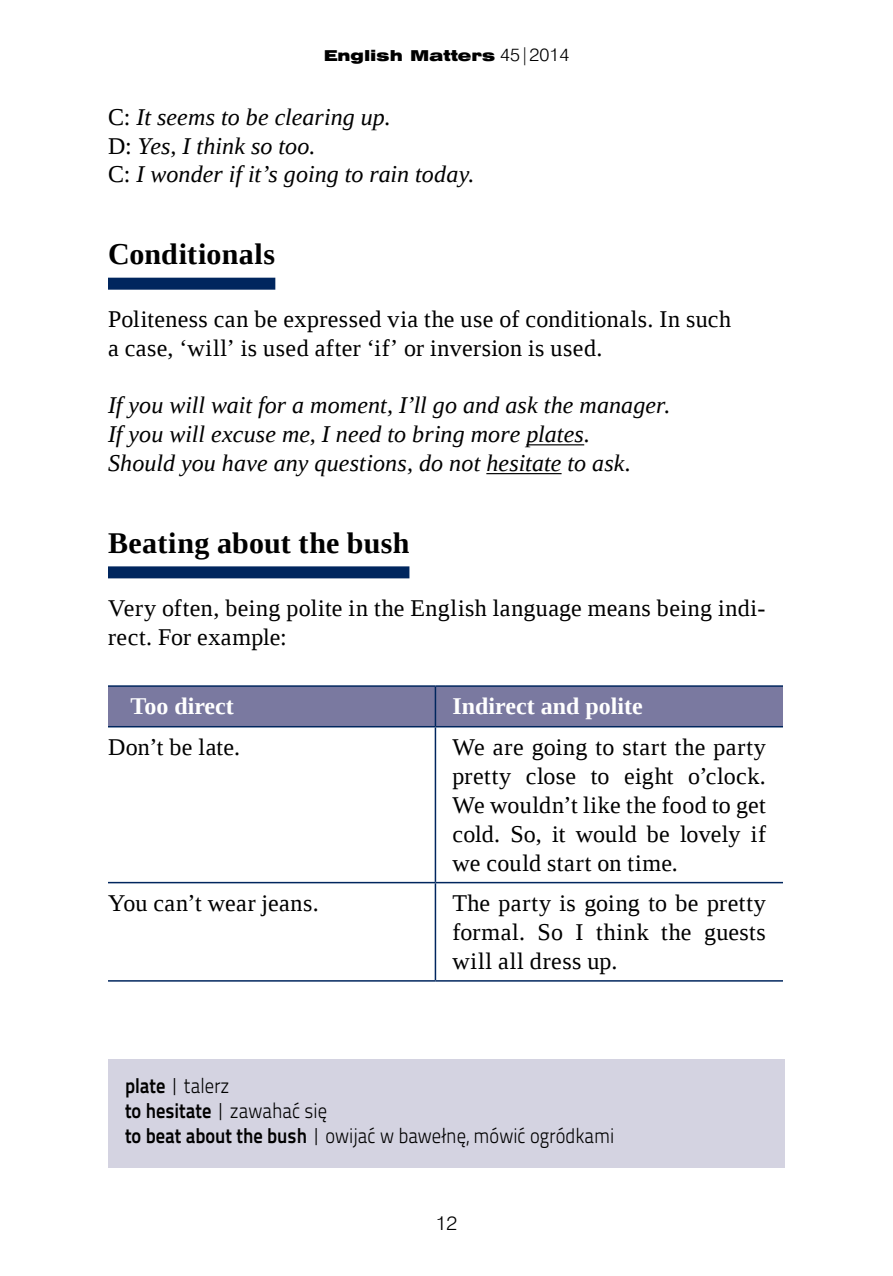
<style>
.page{position:relative;width:893px;height:1276px;background:#fff}
.page>*{position:absolute;margin:0;border:0;box-sizing:border-box;transform-origin:0 0}
.t1{font:700 30px "Liberation Serif";letter-spacing:.01em;color:#000}
.t2{font:24px/28.8px "Liberation Serif";letter-spacing:.015em;color:#000}
.t3{font:italic 24px/28.8px "Liberation Serif";letter-spacing:.005em;color:#000}
.t4{font:700 24px "Liberation Serif";color:#fff}
.t5{font:300 21px/25.2px "Titillium Text 22 L";color:#000;scale:.88 1}
.t6{font:300 19.5px "Swis 721 Lt PL";color:#000;scale:1.04 1}
.t7{font:900 expanded 15px "Swis 721 Blk Ex PL";color:#000;scale:1.04 1}
.s1{font-family:"Swis 721 Lt PL";font-weight:300;font-stretch:normal;font-size:18px}
.s2{font-style:normal}
.s3{font-weight:700}
</style>
<div class="page">
<div style="left:108px;top:278px;width:167px;height:12px;background:#00265e"></div>
<hr style="left:526px;top:444px;width:58px;height:1px;background:#000">
<hr style="left:486px;top:473px;width:76px;height:1px;background:#000">
<div style="left:108px;top:566px;width:301px;height:12px;background:#00265e"></div>
<div style="left:108px;top:687px;width:675px;height:39px;background:#7a79a0"></div>
<hr style="left:108px;top:685px;width:327px;height:2px;background:#00265e">
<hr style="left:435px;top:687px;width:1px;height:39px;background:#00265e">
<hr style="left:435px;top:685px;width:348px;height:2px;background:#00265e">
<hr style="left:108px;top:726px;width:327px;height:1px;background:#00265e">
<hr style="left:108px;top:882px;width:327px;height:1px;background:#00265e">
<hr style="left:108px;top:980px;width:327px;height:1px;background:#00265e">
<hr style="left:435px;top:727px;width:1px;height:155px;background:#00265e">
<hr style="left:435px;top:883px;width:1px;height:97px;background:#00265e">
<hr style="left:435px;top:726px;width:348px;height:1px;background:#00265e">
<hr style="left:435px;top:882px;width:348px;height:1px;background:#00265e">
<hr style="left:435px;top:980px;width:348px;height:1px;background:#00265e">
<div style="left:108px;top:1060px;width:677px;height:108px;background:#d4d3e1"></div>
<p class="t7" style="left:324px;top:47px;width:238px">English Matters <span class="s1">45|2014</span></p>
<p class="t3" style="left:108px;top:102px;width:368px"><span class="s2">C:</span> It seems to be clearing up.<br><span class="s2">D:</span> Yes, I think so too.<br><span class="s2">C:</span> I wonder if it’s going to rain today.</p>
<p class="t1" style="left:108px;top:234px;width:169px">Conditionals</p>
<p class="t2" style="left:108px;top:304px;width:625px">Politeness can be expressed via the use of conditionals. In such a case, ‘will’ is used after ‘if’ or inversion is used.</p>
<p class="t3" style="left:108px;top:391px;width:564px">If you will wait for a moment, I’ll go and ask the manager.<br>If you will excuse me, I need to bring more plates.<br>Should you have any questions, do not hesitate to ask.</p>
<p class="t1" style="left:108px;top:522px;width:303px">Beating about the bush</p>
<p class="t2" style="left:108px;top:593px;width:659px">Very often, being polite in the English language means being indi&shy;rect. For example:</p>
<p class="t4" style="left:131px;top:690px;width:105px">Too direct</p>
<p class="t4" style="left:452px;top:690px;width:192px">Indirect and polite</p>
<p class="t2" style="left:108px;top:733px;width:134px">Don’t be late.</p>
<p class="t2" style="left:452px;top:733px;width:315px;text-align:justify">We are going to start the party pretty close to eight o’clock.<br>We wouldn’t like the food to get cold. So, it would be lovely if we could start on time.</p>
<p class="t2" style="left:108px;top:888px;width:212px">You can’t wear jeans.</p>
<p class="t2" style="left:452px;top:888px;width:315px;text-align:justify">The party is going to be pretty formal. So I think the guests will all dress up.</p>
<p class="t5" style="left:125px;top:1071px;width:558px"><span class="s3">plate</span> | talerz<br><span class="s3">to hesitate</span> | zawahać się<br><span class="s3">to beat about the bush</span> | owijać w bawełnę, mówić ogródkami</p>
<p class="t6" style="left:436px;top:1210px;width:22px">12</p>
</div>
